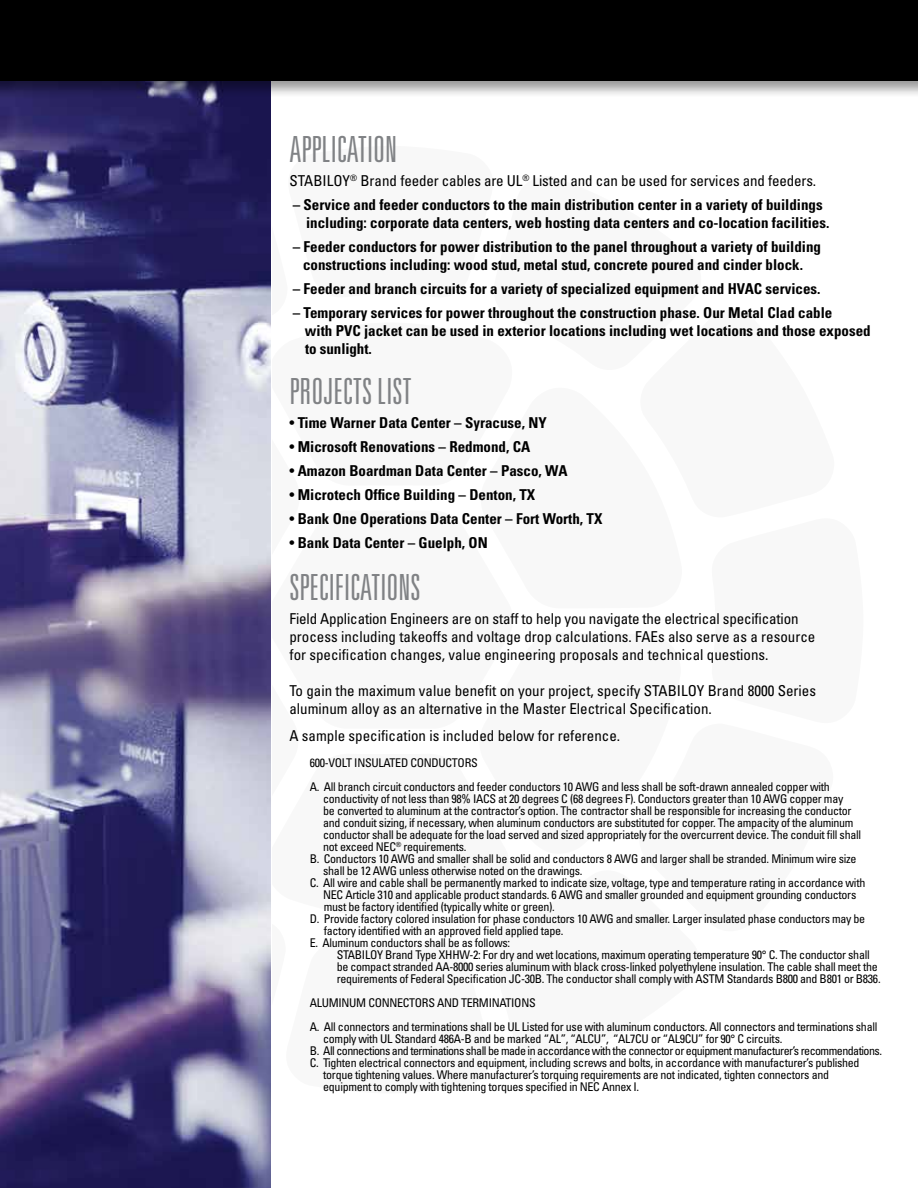
<style>
.page{position:relative;width:918px;height:1188px;background:#fff}
.page>*{position:absolute;margin:0;border:0;box-sizing:border-box;transform-origin:0 0}
.t1{font:300 ultra-condensed 36px "Univers";color:#808285}
.t2{font:700 condensed 15px/18px "Univers";color:#000}
.t3{font:condensed 15px/18px "Univers";color:#000}
.t4{font:condensed 12px/24px "Univers";letter-spacing:-.025em;color:#000}
.t5{font:condensed 12px "Univers";letter-spacing:-.045em;color:#000}
.s1{font-weight:400}
</style>
<div class="page">
<div style="left:0;top:0;width:918px;height:98px;background:#000;opacity:.4"></div>
<div style="left:0;top:0;width:918px;height:81px;background:#000"></div>
<img style="left:0;top:81px;width:270px;height:1107px">
<h1 class="t1" style="left:290px;top:130px;width:109px">APPLICATION</h1>
<p class="t3" style="left:290px;top:171px;width:528px">STABILOY<sup>®</sup> Brand feeder cables are UL<sup>®</sup> Listed and can be used for services and feeders.</p>
<p class="t2" style="left:306px;top:195px;width:525px;text-indent:-13px">– Service and feeder conductors to the main distribution center in a variety of buildings including: corporate data centers, web hosting data centers and co-location facilities.</p>
<p class="t2" style="left:293px;top:237px;width:530px;text-align:center">– Feeder conductors for power distribution to the panel throughout a variety of building constructions including: wood stud, metal stud, concrete poured and cinder block.</p>
<p class="t2" style="left:293px;top:279px;width:529px">– Feeder and branch circuits for a variety of specialized equipment and HVAC services.</p>
<p class="t2" style="left:305px;top:303px;width:567px;text-indent:-12px">– Temporary services for power throughout the construction phase. Our Metal Clad cable<br>with PVC jacket can be used in exterior locations including wet locations and those exposed to sunlight.</p>
<h1 class="t1" style="left:289px;top:372px;width:124px">PROJECTS LIST</h1>
<p class="t2" style="left:289px;top:413px;width:259px"><span class="s1">•</span> Time Warner Data Center – Syracuse, NY</p>
<p class="t2" style="left:289px;top:437px;width:242px"><span class="s1">•</span> Microsoft Renovations – Redmond, CA</p>
<p class="t2" style="left:289px;top:461px;width:280px"><span class="s1">•</span> Amazon Boardman Data Center – Pasco, WA</p>
<p class="t2" style="left:289px;top:485px;width:247px"><span class="s1">•</span> Microtech Office Building – Denton, TX</p>
<p class="t2" style="left:289px;top:509px;width:314px"><span class="s1">•</span> Bank One Operations Data Center – Fort Worth, TX</p>
<p class="t2" style="left:289px;top:533px;width:200px"><span class="s1">•</span> Bank Data Center – Guelph, ON</p>
<h1 class="t1" style="left:289px;top:568px;width:133px">SPECIFICATIONS</h1>
<p class="t3" style="left:289px;top:609px;width:527px">Field Application Engineers are on staff to help you navigate the electrical specification process including takeoffs and voltage drop calculations. FAEs also serve as a resource for specification changes, value engineering proposals and technical questions.</p>
<p class="t3" style="left:289px;top:681px;width:528px">To gain the maximum value benefit on your project, specify STABILOY Brand 8000 Series aluminum alloy as an alternative in the Master Electrical Specification.</p>
<p class="t3" style="left:289px;top:726px;width:332px">A sample specification is included below for reference.</p>
<p class="t4" style="left:310px;top:750px;width:522px">600-VOLT INSULATED CONDUCTORS<br>A. All branch circuit conductors and feeder conductors 10 AWG and less shall be soft-drawn annealed copper with</p>
<p class="t4" style="left:323px;top:786px;width:522px">conductivity of not less than 98% IACS at 20 degrees C (68 degrees F). Conductors greater than 10 AWG copper may</p>
<p class="t4" style="left:323px;top:798px;width:530px">be converted to aluminum at the contractor’s option. The contractor shall be responsible for increasing the conductor</p>
<p class="t4" style="left:323px;top:810px;width:532px">and conduit sizing, if necessary, when aluminum conductors are substituted for copper. The ampacity of the aluminum</p>
<p class="t4" style="left:323px;top:822px;width:539px">conductor shall be adequate for the load served and sized appropriately for the overcurrent device. The conduit fill shall</p>
<p class="t4" style="left:323px;top:834px;width:145px">not exceed NEC<sup>®</sup> requirements.</p>
<p class="t4" style="left:310px;top:846px;width:548px">B. Conductors 10 AWG and smaller shall be solid and conductors 8 AWG and larger shall be stranded. Minimum wire size</p>
<p class="t4" style="left:323px;top:858px;width:261px">shall be 12 AWG unless otherwise noted on the drawings.</p>
<p class="t4" style="left:310px;top:870px;width:557px">C. All wire and cable shall be permanently marked to indicate size, voltage, type and temperature rating in accordance with</p>
<p class="t4" style="left:323px;top:882px;width:535px">NEC Article 310 and applicable product standards. 6 AWG and smaller grounded and equipment grounding conductors</p>
<p class="t4" style="left:324px;top:894px;width:233px">must be factory identified (typically white or green).</p>
<p class="t4" style="left:310px;top:906px;width:557px">D. Provide factory colored insulation for phase conductors 10 AWG and smaller. Larger insulated phase conductors may be</p>
<p class="t4" style="left:324px;top:918px;width:241px">factory identified with an approved field applied tape.</p>
<p class="t4" style="left:310px;top:930px;width:202px">E. Aluminum conductors shall be as follows:</p>
<p class="t4" style="left:337px;top:942px;width:535px">STABILOY Brand Type XHHW-2: For dry and wet locations, maximum operating temperature 90° C. The conductor shall</p>
<p class="t4" style="left:337px;top:954px;width:543px">be compact stranded AA-8000 series aluminum with black cross-linked polyethylene insulation. The cable shall meet the</p>
<p class="t4" style="left:337px;top:966px;width:545px">requirements of Federal Specification JC-30B. The conductor shall comply with ASTM Standards B800 and B801 or B836.</p>
<p class="t4" style="left:310px;top:990px;width:569px">ALUMINUM CONNECTORS AND TERMINATIONS<br>A. All connectors and terminations shall be UL Listed for use with aluminum conductors. All connectors and terminations shall</p>
<p class="t4" style="left:323px;top:1026px;width:461px">comply with UL Standard 486A-B and be marked “AL”, “ALCU”, “AL7CU or “AL9CU” for 90° C circuits.</p>
<p class="t5" style="left:310px;top:1043px;width:574px">B. All connections and terminations shall be made in accordance with the connector or equipment manufacturer’s recommendations.</p>
<p class="t4" style="left:310px;top:1050px;width:551px">C. Tighten electrical connectors and equipment, including screws and bolts, in accordance with manufacturer’s published</p>
<p class="t4" style="left:323px;top:1062px;width:507px">torque tightening values. Where manufacturer’s torquing requirements are not indicated, tighten connectors and</p>
<p class="t4" style="left:323px;top:1074px;width:318px">equipment to comply with tightening torques specified in NEC Annex I.</p>
</div>
